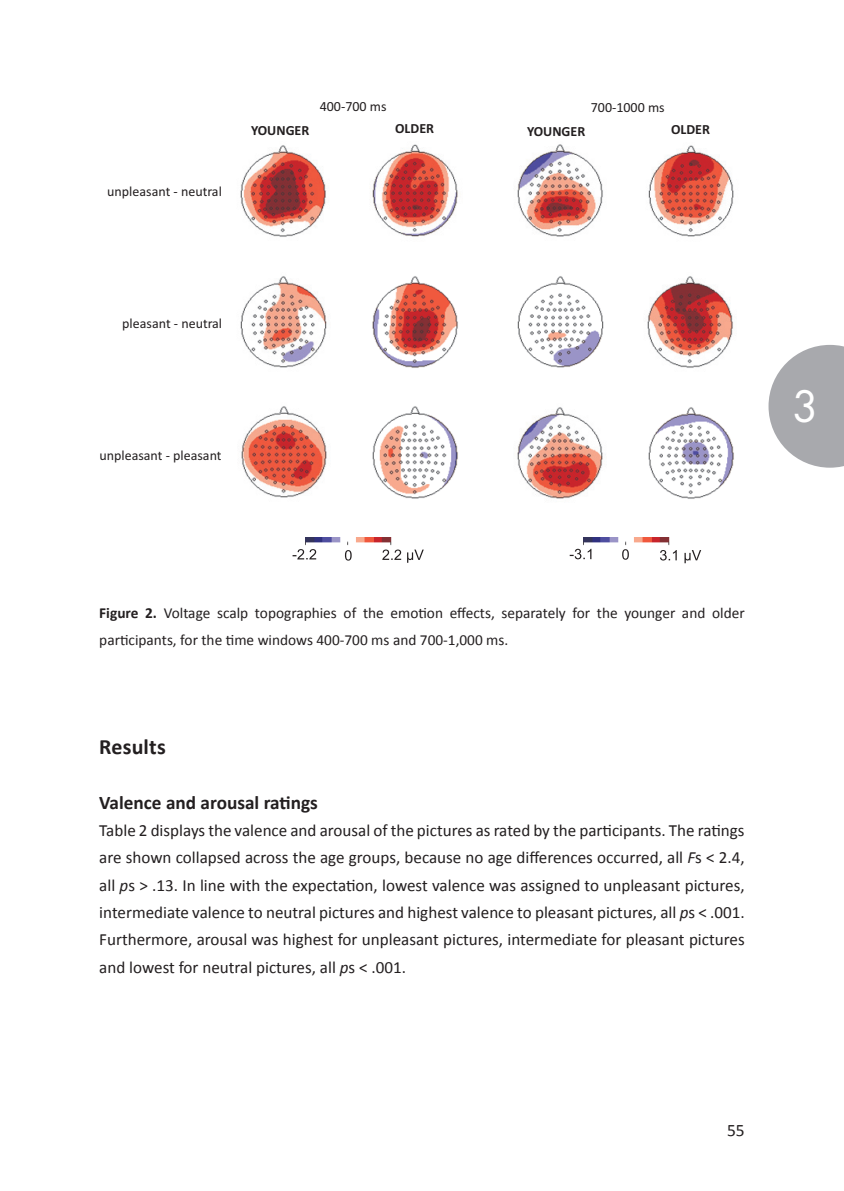
<style>
.page{position:relative;width:844px;height:1191px;background:#fff}
.page>*{position:absolute;margin:0;border:0;box-sizing:border-box;transform-origin:0 0}
.t1{font:42px "Futura Std";color:#fff}
.t2{font:700 21.88px "Calibri";letter-spacing:.005em;color:#231f20}
.t3{font:700 19.25px "Calibri";color:#231f20}
.t4{font:17.5px "Calibri";color:#231f20}
.t5{font:17.15px/27.3px "Calibri";color:#231f20;text-align:justify}
.t6{font:15.4px/27.3px "Calibri";color:#231f20}
.t7{font:14px "Calibri";color:#231f20}
.t8{font:700 14px "Calibri";color:#231f20}
.s1{font-weight:700}
.s2{font-style:italic}
</style>
<div class="page">
<svg style="left:768px;top:345px;width:75px;height:123px"></svg>
<svg style="left:382px;top:549px;width:41px;height:14px"></svg>
<svg style="left:345px;top:550px;width:6px;height:10px"></svg>
<svg style="left:660px;top:550px;width:41px;height:13px"></svg>
<svg style="left:622px;top:549px;width:6px;height:11px"></svg>
<img style="left:648px;top:407px;width:86px;height:92px">
<img style="left:372px;top:406px;width:86px;height:93px">
<img style="left:372px;top:144px;width:86px;height:93px">
<img style="left:648px;top:145px;width:86px;height:92px">
<img style="left:241px;top:406px;width:86px;height:92px">
<img style="left:517px;top:407px;width:86px;height:92px">
<img style="left:517px;top:144px;width:86px;height:93px">
<img style="left:240px;top:145px;width:87px;height:92px">
<img style="left:372px;top:276px;width:86px;height:92px">
<img style="left:647px;top:276px;width:86px;height:92px">
<img style="left:240px;top:276px;width:87px;height:92px">
<img style="left:517px;top:276px;width:87px;height:92px">
<img style="left:306px;top:537px;width:85px;height:8px">
<img style="left:583px;top:537px;width:86px;height:8px">
<svg style="left:569px;top:549px;width:22px;height:10px"></svg>
<svg style="left:292px;top:549px;width:24px;height:10px"></svg>
<p class="t7" style="left:107px;top:182px;width:116px">unpleasant - neutral</p>
<p class="t7" style="left:319px;top:98px;width:68px">400-700 ms</p>
<p class="t8" style="left:251px;top:122px;width:60px">YOUNGER</p>
<p class="t8" style="left:395px;top:120px;width:40px">OLDER</p>
<p class="t7" style="left:122px;top:315px;width:101px">pleasant - neutral</p>
<p class="t7" style="left:99px;top:447px;width:123px">unpleasant - pleasant</p>
<p class="t7" style="left:590px;top:98px;width:75px">700-1000 ms</p>
<p class="t8" style="left:527px;top:122px;width:60px">YOUNGER</p>
<p class="t8" style="left:671px;top:120px;width:40px">OLDER</p>
<h1 class="t1" style="left:792px;top:380px;width:27px">3</h1>
<p class="t6" style="left:99px;top:598px;width:646px"><span class="s1">Figure 2.</span> Voltage scalp topographies of the emotion effects, separately for the younger and older participants, for the time windows 400-700 ms and 700-1,000 ms.</p>
<p class="t2" style="left:99px;top:733px;width:68px">Results</p>
<p class="t3" style="left:99px;top:790px;width:220px">Valence and arousal ratings</p>
<p class="t5" style="left:99px;top:816px;width:646px">Table 2 displays the valence and arousal of the pictures as rated by the participants. The ratings are shown collapsed across the age groups, because no age differences occurred, all <span class="s2">F</span>s &lt; 2.4, all <span class="s2">p</span>s &gt; .13. In line with the expectation, lowest valence was assigned to unpleasant pictures, intermediate valence to neutral pictures and highest valence to pleasant pictures, all <span class="s2">p</span>s &lt; .001.<br>Furthermore, arousal was highest for unpleasant pictures, intermediate for pleasant pictures and lowest for neutral pictures, all <span class="s2">p</span>s &lt; .001.</p>
<p class="t4" style="left:726px;top:1119px;width:19px">55</p>
</div>
